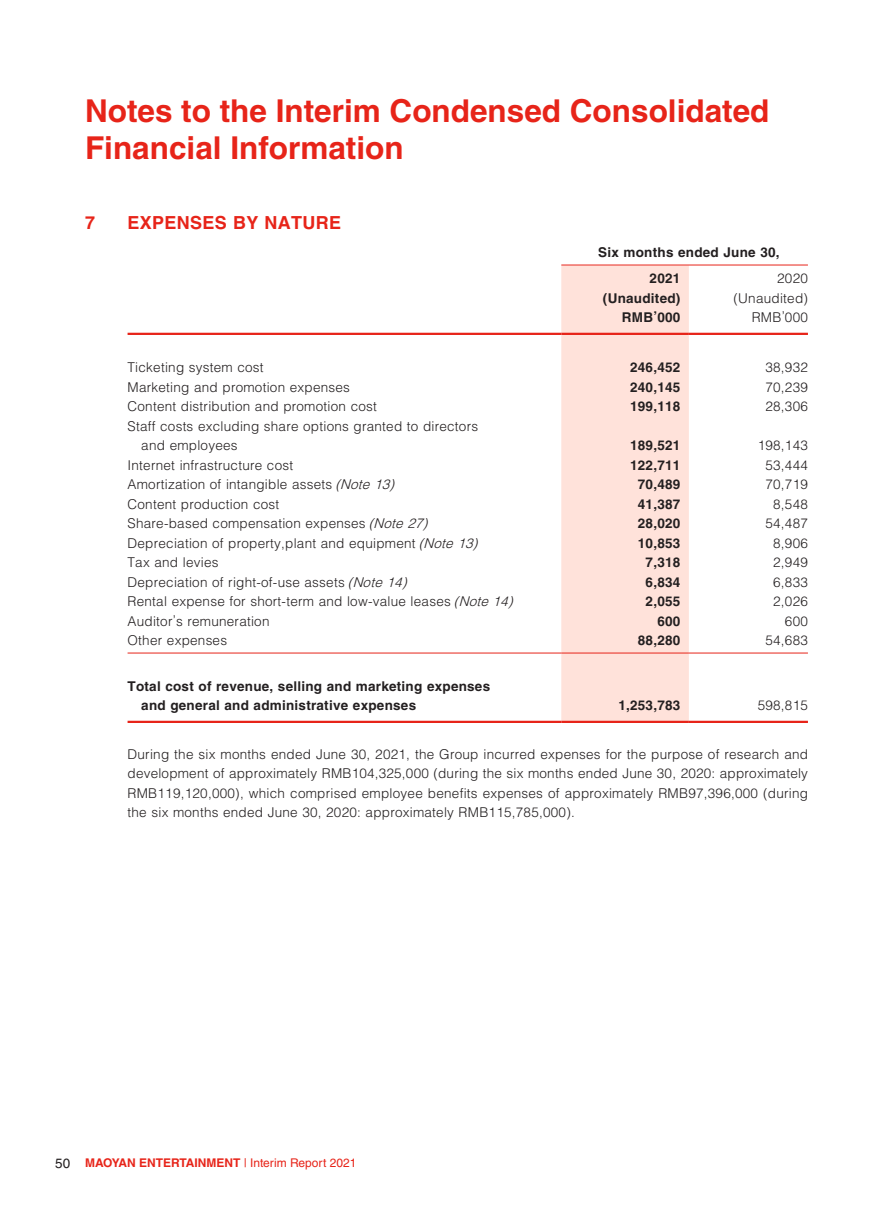
<style>
.page{position:relative;width:893px;height:1212px;background:#fff}
.page>*{position:absolute;margin:0;border:0;box-sizing:border-box;transform-origin:0 0}
.t1{font:700 31.5px/37.8px "Helvetica LT Std";color:#e72419}
.t2{font:700 18px "Helvetica LT Std";letter-spacing:.02em;color:#e72419}
.t3{font:300 13.5px/19.5px "Helvetica LT Std";letter-spacing:.02em;color:#231f20}
.t4{font:700 13.5px/26px "Helvetica LT Std";letter-spacing:.02em;color:#231f20}
.t5{font:700 12px "Helvetica LT Std";color:#e72419}
.s1{font-style:italic}
.s2{font-weight:400;font-size:13.5px;color:#231f20}
.s3{font-weight:400}
</style>
<div class="page">
<div style="left:561px;top:266px;width:128px;height:455px;background:#ffe2da"></div>
<hr style="left:561px;top:265px;width:247px;height:1px;background:#e72419">
<hr style="left:128px;top:333px;width:433px;height:2px;background:#e72419">
<hr style="left:561px;top:333px;width:128px;height:2px;background:#e72419">
<hr style="left:689px;top:333px;width:119px;height:2px;background:#e72419">
<hr style="left:128px;top:653px;width:433px;height:1px;background:#e72419">
<hr style="left:561px;top:653px;width:128px;height:1px;background:#e72419">
<hr style="left:689px;top:653px;width:119px;height:1px;background:#e72419">
<hr style="left:128px;top:721px;width:433px;height:2px;background:#e72419">
<hr style="left:561px;top:721px;width:128px;height:2px;background:#e72419">
<hr style="left:689px;top:721px;width:119px;height:2px;background:#e72419">
<h1 class="t1" style="left:85px;top:91px;width:686px">Notes to the Interim Condensed Consolidated<br>Financial Information</h1>
<h2 class="t2" style="left:85px;top:211px;width:12px">7</h2>
<h2 class="t2" style="left:128px;top:211px;width:215px">EXPENSES BY NATURE</h2>
<p class="t4" style="left:650px;top:239px;width:131px;text-indent:-51px">Six months ended June 30,<br>2021</p>
<p class="t3" style="left:777px;top:268px;width:32px">2020</p>
<p class="t4" style="left:603px;top:285px;width:79px">(Unaudited)</p>
<p class="t3" style="left:733px;top:288px;width:76px">(Unaudited)</p>
<p class="t4" style="left:622px;top:304px;width:60px">RMB’000</p>
<p class="t3" style="left:752px;top:307px;width:58px">RMB’000</p>
<p class="t3" style="left:128px;top:358px;width:138px">Ticketing system cost</p>
<p class="t4" style="left:630px;top:354px;width:52px">246,452</p>
<p class="t3" style="left:765px;top:358px;width:44px">38,932</p>
<p class="t3" style="left:128px;top:377px;width:224px">Marketing and promotion expenses</p>
<p class="t4" style="left:630px;top:374px;width:52px">240,145</p>
<p class="t3" style="left:765px;top:377px;width:44px">70,239</p>
<p class="t3" style="left:128px;top:397px;width:251px">Content distribution and promotion cost</p>
<p class="t4" style="left:630px;top:393px;width:52px">199,118</p>
<p class="t3" style="left:765px;top:397px;width:44px">28,306</p>
<p class="t3" style="left:141px;top:416px;width:338px;text-indent:-14px">Staff costs excluding share options granted to directors and employees</p>
<p class="t4" style="left:630px;top:432px;width:52px">189,521</p>
<p class="t3" style="left:758px;top:436px;width:52px">198,143</p>
<p class="t3" style="left:128px;top:455px;width:167px">Internet infrastructure cost</p>
<p class="t4" style="left:630px;top:452px;width:52px">122,711</p>
<p class="t3" style="left:765px;top:455px;width:44px">53,444</p>
<p class="t3" style="left:128px;top:475px;width:272px">Amortization of intangible assets <span class="s1">(Note13)</span></p>
<p class="t4" style="left:638px;top:471px;width:44px">70,489</p>
<p class="t3" style="left:765px;top:475px;width:44px">70,719</p>
<p class="t3" style="left:128px;top:494px;width:153px">Content production cost</p>
<p class="t4" style="left:638px;top:491px;width:44px">41,387</p>
<p class="t3" style="left:773px;top:494px;width:36px">8,548</p>
<p class="t3" style="left:128px;top:514px;width:306px">Share-based compensation expenses <span class="s1">(Note27)</span></p>
<p class="t4" style="left:638px;top:510px;width:44px">28,020</p>
<p class="t3" style="left:765px;top:514px;width:44px">54,487</p>
<p class="t3" style="left:128px;top:533px;width:356px">Depreciation of property,plant and equipment <span class="s1">(Note13)</span></p>
<p class="t4" style="left:638px;top:530px;width:44px">10,853</p>
<p class="t3" style="left:773px;top:533px;width:36px">8,906</p>
<p class="t3" style="left:128px;top:553px;width:92px">Tax and levies</p>
<p class="t4" style="left:646px;top:549px;width:36px">7,318</p>
<p class="t3" style="left:773px;top:553px;width:36px">2,949</p>
<p class="t3" style="left:128px;top:572px;width:285px">Depreciation of right-of-use assets <span class="s1">(Note14)</span></p>
<p class="t4" style="left:646px;top:569px;width:36px">6,834</p>
<p class="t3" style="left:773px;top:572px;width:36px">6,833</p>
<p class="t3" style="left:128px;top:592px;width:391px">Rental expense for short-term and low-value leases <span class="s1">(Note14)</span></p>
<p class="t4" style="left:646px;top:588px;width:36px">2,055</p>
<p class="t3" style="left:773px;top:592px;width:36px">2,026</p>
<p class="t3" style="left:128px;top:611px;width:144px">Auditor’s remuneration</p>
<p class="t4" style="left:657px;top:608px;width:25px">600</p>
<p class="t3" style="left:785px;top:611px;width:25px">600</p>
<p class="t3" style="left:128px;top:631px;width:101px">Other expenses</p>
<p class="t4" style="left:638px;top:627px;width:44px">88,280</p>
<p class="t3" style="left:765px;top:631px;width:44px">54,683</p>
<p class="t4" style="left:141px;top:676px;width:350px;line-height:19.5px;text-indent:-14px">Total cost of revenue, selling and marketing expenses and general and administrative expenses</p>
<p class="t4" style="left:618px;top:692px;width:63px">1,253,783</p>
<p class="t3" style="left:758px;top:695px;width:52px">598,815</p>
<p class="t3" style="left:128px;top:744px;width:682px;text-align:justify">During the six months ended June 30, 2021, the Group incurred expenses for the purpose of research and development of approximately RMB104,325,000 (during the six months ended June 30, 2020: approximately RMB119,120,000), which comprised employee benefits expenses of approximately RMB97,396,000 (during the six months ended June 30, 2020: approximately RMB115,785,000).</p>
<p class="t5" style="left:55px;top:1155px;width:303px"><span class="s2">50</span> MAOYAN ENTERTAINMENT <span class="s3">| Interim Report 2021</span></p>
</div>
